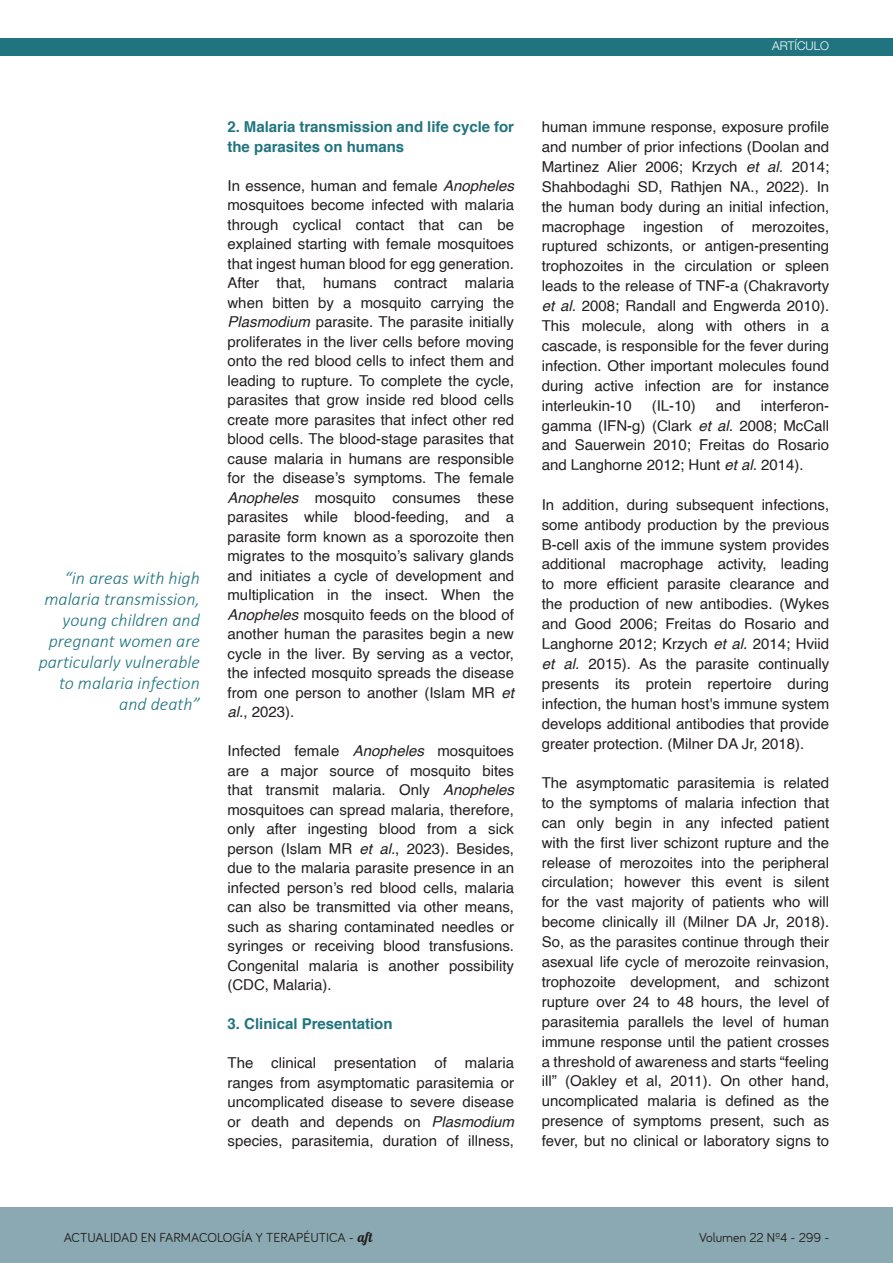
<style>
.page{position:relative;width:893px;height:1263px;background:#fff}
.page>*{position:absolute;margin:0;border:0;box-sizing:border-box;transform-origin:0 0}
.BANDAS{font:italic 300 18px/21px "Calibri";color:#20747f;text-align:right}
.PÁRRAFO{font:15px/20px "Helvetica";color:#231f20;text-align:justify}
.PÁRRAFO-2{font:700 15px/19.5px "Helvetica";color:#20747f}
.NUMERACIÓN{font:13.5px "Bariol";color:#231f20}
.t1{font:300 12px "Helvetica Neue";color:#fff}
.s1{font-style:italic}
.s2{font-family:"Lobster 1.4"}
</style>
<div class="page">
<div style="left:0;top:1208px;width:893px;height:55px;background:#8ba9b2"></div>
<div style="left:0;top:38px;width:893px;height:17px;background:#20747f"></div>
<p class="t1" style="left:772px;top:38px;width:58px">ARTÍCULO</p>
<p class="BANDAS" style="left:39px;top:567px;width:163px">“in areas with high malaria transmission, young children and pregnant women are particularly vulnerable to malaria infection and death”</p>
<p class="PÁRRAFO-2" style="left:227px;top:117px;width:288px">2. Malaria transmission and life cycle for the parasites on humans</p>
<p class="PÁRRAFO" style="left:227px;top:176px;width:288px;line-height:19.5px">In essence, human and female <span class="s1">Anopheles </span>mosquitoes become infected with malaria through cyclical contact that can be explained starting with female mosquitoes that ingest human blood for egg generation.<br>After that, humans contract malaria when bitten by a mosquito carrying the <span class="s1">Plasmodium</span> parasite. The parasite initially proliferates in the liver cells before moving onto the red blood cells to infect them and leading to rupture. To complete the cycle, parasites that grow inside red blood cells create more parasites that infect other red blood cells. The blood-stage parasites that cause malaria in humans are responsible for the disease’s symptoms. The female <span class="s1">Anopheles</span> mosquito consumes these parasites while blood-feeding, and a parasite form known as a sporozoite then migrates to the mosquito’s salivary glands and initiates a cycle of development and multiplication in the insect. When the <span class="s1">Anopheles</span> mosquito feeds on the blood of another human the parasites begin a new cycle in the liver. By serving as a vector, the infected mosquito spreads the disease from one person to another (Islam MR <span class="s1">et al.</span>, 2023).</p>
<p class="PÁRRAFO" style="left:227px;top:741px;width:288px;line-height:19.5px">Infected female <span class="s1">Anopheles</span> mosquitoes are a major source of mosquito bites that transmit malaria. Only <span class="s1">Anopheles </span>mosquitoes can spread malaria, therefore, only after ingesting blood from a sick person (Islam MR <span class="s1">et al.</span>, 2023). Besides, due to the malaria parasite presence in an infected person’s red blood cells, malaria can also be transmitted via other means, such as sharing contaminated needles or syringes or receiving blood transfusions.<br>Congenital malaria is another possibility (CDC, Malaria).</p>
<p class="PÁRRAFO-2" style="left:227px;top:1014px;width:167px">3. Clinical Presentation</p>
<p class="PÁRRAFO" style="left:227px;top:1053px;width:288px;line-height:19.5px">The clinical presentation of malaria ranges from asymptomatic parasitemia or uncomplicated disease to severe disease or death and depends on <span class="s1">Plasmodium </span>species, parasitemia, duration of illness,</p>
<p class="PÁRRAFO" style="left:542px;top:117px;width:289px">human immune response, exposure profile and number of prior infections (Doolan and Martinez Alier 2006; Krzych <span class="s1">et al.</span> 2014; Shahbodaghi SD, Rathjen NA., 2022). In the human body during an initial infection, macrophage ingestion of merozoites, ruptured schizonts, or antigen-presenting trophozoites in the circulation or spleen leads to the release of TNF-a (Chakravorty <span class="s1">et al.</span> 2008; Randall and Engwerda 2010).<br>This molecule, along with others in a cascade, is responsible for the fever during infection. Other important molecules found during active infection are for instance interleukin-10</p>
<p class="PÁRRAFO" style="left:652px;top:396px;width:46px">(IL-10)</p>
<p class="PÁRRAFO" style="left:716px;top:396px;width:27px">and</p>
<p class="PÁRRAFO" style="left:542px;top:396px;width:289px;text-indent:219px">interferon&shy;gamma (IFN-g) (Clark <span class="s1">et al.</span> 2008; McCall and Sauerwein 2010; Freitas do Rosario and Langhorne 2012; Hunt <span class="s1">et al.</span> 2014).</p>
<p class="PÁRRAFO" style="left:542px;top:495px;width:289px">In addition, during subsequent infections, some antibody production by the previous B-cell axis of the immune system provides additional macrophage activity, leading to more efficient parasite clearance and the production of new antibodies. (Wykes and Good 2006; Freitas do Rosario and Langhorne 2012; Krzych <span class="s1">et al.</span> 2014; Hviid <span class="s1">et al.</span> 2015). As the parasite continually presents its protein repertoire during infection, the human host's immune system develops additional antibodies that provide greater protection. (Milner DA Jr, 2018).</p>
<p class="PÁRRAFO" style="left:542px;top:773px;width:289px">The asymptomatic parasitemia is related to the symptoms of malaria infection that can only begin in any infected patient with the first liver schizont rupture and the release of merozoites into the peripheral circulation; however this event is silent for the vast majority of patients who will become clinically ill (Milner DA Jr, 2018).<br>So, as the parasites continue through their asexual life cycle of merozoite reinvasion, trophozoite development, and schizont rupture over 24 to 48 hours, the level of parasitemia parallels the level of human immune response until the patient crosses a threshold of awareness and starts “feeling ill” (Oakley et al, 2011). On other hand, uncomplicated malaria is defined as the presence of symptoms present, such as fever, but no clinical or laboratory signs to</p>
<p class="NUMERACIÓN" style="left:64px;top:1229px;width:310px">ACTUALIDAD EN FARMACOLOGÍA Y TERAPÉUTICA - <span class="s2">aft</span></p>
<p class="NUMERACIÓN" style="left:699px;top:1230px;width:132px">Volumen 22 Nº4 - 299 -</p>
</div>
